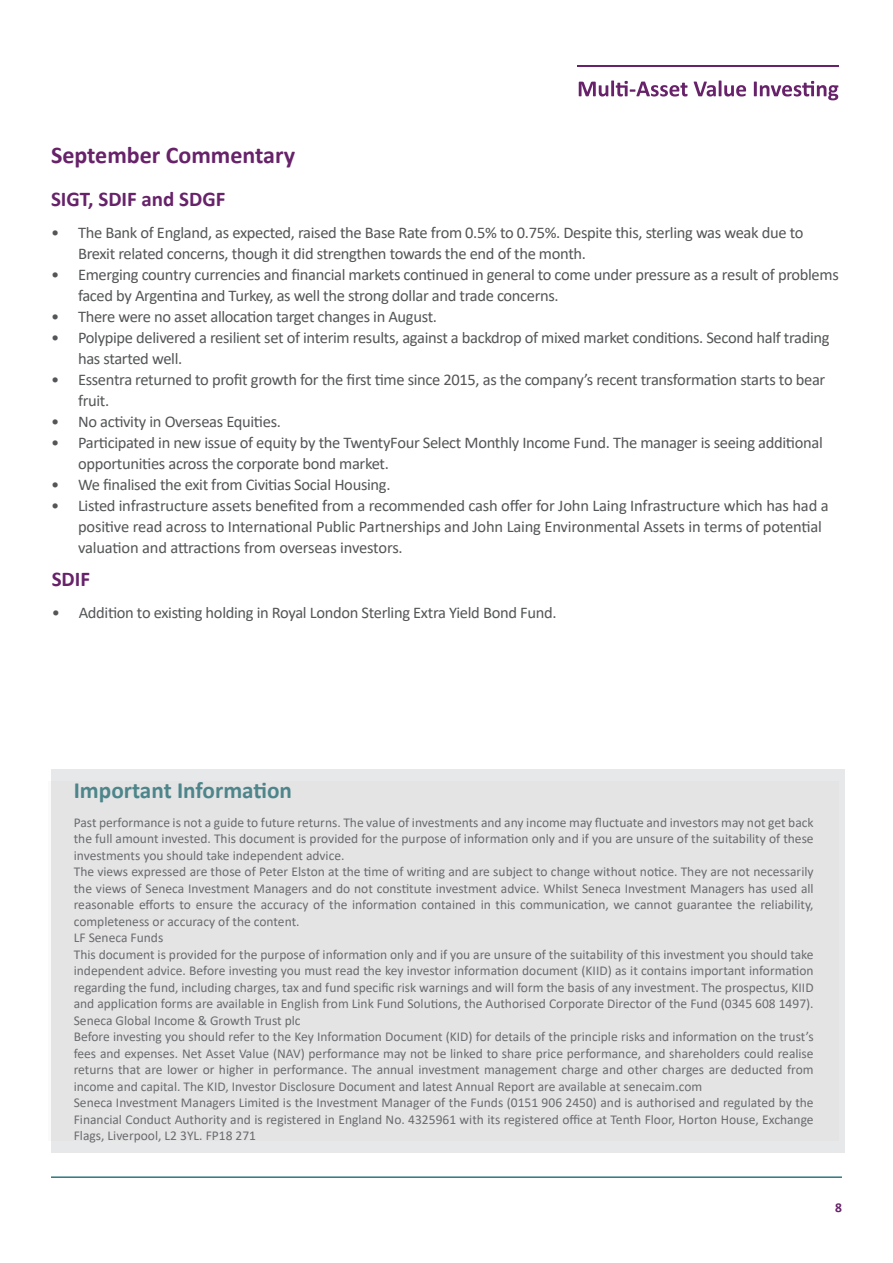
<style>
.page{position:relative;width:893px;height:1263px;background:#fff}
.page>*{position:absolute;margin:0;border:0;box-sizing:border-box;transform-origin:0 0}
.t1{font:700 24px "Calibri";color:#67226a}
.t2{font:700 23.25px "Calibri";color:#2c797e}
.t3{font:700 21px "Calibri";color:#67226a}
.t4{font:16.35px/21px "Calibri";letter-spacing:-.02em;color:#545557}
.Text{font:13.5px/16.5px "Calibri";color:#545557;text-align:justify}
.t5{font:700 13.5px "Calibri";color:#67226a}
</style>
<div class="page">
<hr style="left:51px;top:1176px;width:791px;height:2px;background:#2c797e">
<svg style="left:579px;top:81px;width:108px;height:16px"></svg>
<svg style="left:694px;top:81px;width:52px;height:16px"></svg>
<svg style="left:754px;top:81px;width:84px;height:19px"></svg>
<hr style="left:577px;top:65px;width:262px;height:1px;background:#67226a">
<div style="left:51px;top:769px;width:794px;height:383px;background:#e4e4e5"></div>
<p class="t1" style="left:51px;top:138px;width:246px">September Commentary</p>
<p class="t3" style="left:51px;top:184px;width:176px">SIGT, SDIF and SDGF</p>
<p class="t4" style="left:78px;top:221px;width:727px;text-indent:-27px">• The Bank of England, as expected, raised the Base Rate from 0.5% to 0.75%. Despite this, sterling was weak due to<br>Brexit related concerns, though it did strengthen towards the end of the month.</p>
<p class="t4" style="left:78px;top:263px;width:762px;text-indent:-27px">• Emerging country currencies and financial markets continued in general to come under pressure as a result of problems faced by Argentina and Turkey, as well the strong dollar and trade concerns.</p>
<p class="t4" style="left:51px;top:305px;width:387px">• There were no asset allocation target changes in August.</p>
<p class="t4" style="left:78px;top:326px;width:753px;text-indent:-27px">• Polypipe delivered a resilient set of interim results, against a backdrop of mixed market conditions. Second half trading has started well.</p>
<p class="t4" style="left:78px;top:368px;width:749px;text-indent:-27px">• Essentra returned to profit growth for the first time since 2015, as the company’s recent transformation starts to bear fruit.</p>
<p class="t4" style="left:51px;top:410px;width:231px">• No activity in Overseas Equities.</p>
<p class="t4" style="left:78px;top:431px;width:746px;text-indent:-27px">• Participated in new issue of equity by the TwentyFour Select Monthly Income Fund. The manager is seeing additional opportunities across the corporate bond market.</p>
<p class="t4" style="left:51px;top:473px;width:341px">• We finalised the exit from Civitias Social Housing.</p>
<p class="t4" style="left:78px;top:494px;width:752px;text-indent:-27px">• Listed infrastructure assets benefited from a recommended cash offer for John Laing Infrastructure which has had a positive read across to International Public Partnerships and John Laing Environmental Assets in terms of potential valuation and attractions from overseas investors.</p>
<p class="t3" style="left:52px;top:564px;width:40px">SDIF</p>
<p class="t4" style="left:52px;top:602px;width:506px">• Addition to existing holding in Royal London Sterling Extra Yield Bond Fund.</p>
<p class="t2" style="left:74px;top:774px;width:220px">Important Information</p>
<p class="Text" style="left:74px;top:814px;width:741px">Past performance is not a guide to future returns. The value of investments and any income may fluctuate and investors may not get back the full amount invested. This document is provided for the purpose of information only and if you are unsure of the suitability of these investments you should take independent advice.</p>
<p class="Text" style="left:74px;top:863px;width:741px">The views expressed are those of Peter Elston at the time of writing and are subject to change without notice. They are not necessarily the views of Seneca Investment Managers and do not constitute investment advice. Whilst Seneca Investment Managers has used all reasonable efforts to ensure the accuracy of the information contained in this communication, we cannot guarantee the reliability, completeness or accuracy of the content.</p>
<p class="Text" style="left:74px;top:929px;width:91px">LF Seneca Funds</p>
<p class="Text" style="left:74px;top:946px;width:741px">This document is provided for the purpose of information only and if you are unsure of the suitability of this investment you should take independent advice. Before investing you must read the key investor information document (KIID) as it contains important information regarding the fund, including charges, tax and fund specific risk warnings and will form the basis of any investment. The prospectus, KIID and application forms are available in English from Link Fund Solutions, the Authorised Corporate Director of the Fund (0345 608 1497).</p>
<p class="Text" style="left:74px;top:1012px;width:228px">Seneca Global Income &amp; Growth Trust plc</p>
<p class="Text" style="left:74px;top:1028px;width:741px">Before investing you should refer to the Key Information Document (KID) for details of the principle risks and information on the trust’s fees and expenses. Net Asset Value (NAV) performance may not be linked to share price performance, and shareholders could realise returns that are lower or higher in performance. The annual investment management charge and other charges are deducted from income and capital. The KID, Investor Disclosure Document and latest Annual Report are available at senecaim.com</p>
<p class="Text" style="left:74px;top:1094px;width:741px">Seneca Investment Managers Limited is the Investment Manager of the Funds (0151 906 2450) and is authorised and regulated by the Financial Conduct Authority and is registered in England No. 4325961 with its registered office at Tenth Floor, Horton House, Exchange Flags, Liverpool, L2 3YL. FP18 271</p>
<p class="t5" style="left:835px;top:1198px;width:8px">8</p>
</div>
